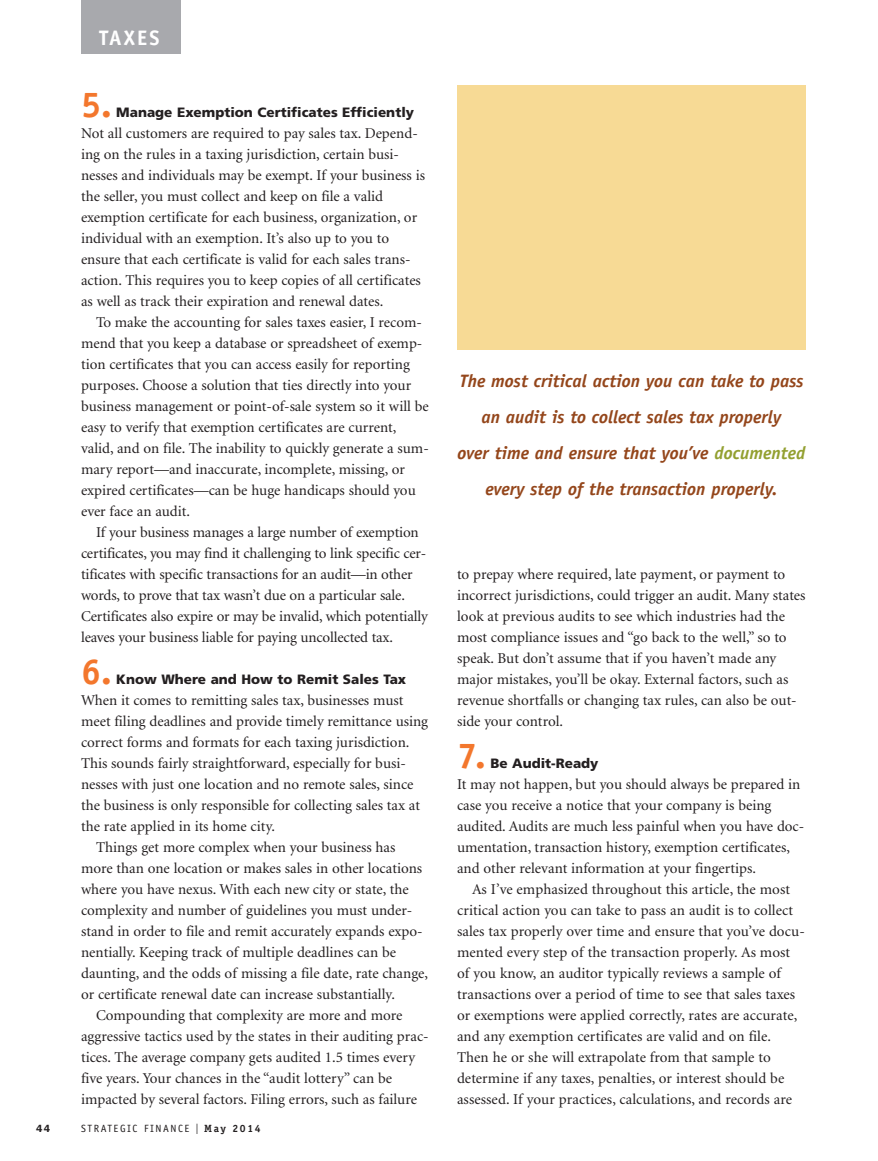
<style>
.page{position:relative;width:878px;height:1161px;background:#fff}
.page>*{position:absolute;margin:0;border:0;box-sizing:border-box;transform-origin:0 0}
.t1{font:700 36px "Officina Sans";color:#f3772d}
.t2{font:700 21px "Officina Sans";letter-spacing:.1em;color:#fff}
.t3{font:italic 700 18px/36px "Officina Sans";color:#94461b;text-align:center}
.t4{font:15px/21px "Minion";color:#231f20}
.t5{font:900 13.5px "Frutiger";color:#231f20}
.t6{font:10.5px "Officina Sans";letter-spacing:.15em;color:#231f20}
.t7{font:600 10.5px "Franklin Gothic";color:#231f20}
.s1{font-family:"Franklin Gothic";font-size:15px}
.s2{font-family:"Officina Serif";font-weight:700}
.s3{color:#93a031}
</style>
<div class="page">
<div style="left:81px;top:0;width:99px;height:54px;background:#a8a9ad"></div>
<div style="left:457px;top:86px;width:349px;height:264px;background:#f7da95"></div>
<h2 class="t2" style="left:99px;top:30px;width:62px">TAXES</h2>
<h1 class="t1" style="left:81px;top:91px;width:32px">5.</h1>
<p class="t5" style="left:116px;top:107px;width:299px">Manage Exemption Certificates Efficiently</p>
<p class="t4" style="left:81px;top:124px;width:345px">Not all customers are required to pay sales tax. Depend&shy;ing on the rules in a taxing jurisdiction, certain busi&shy;nesses and individuals may be exempt. If your business is the seller, you must collect and keep on file a valid exemption certificate for each business, organization, or individual with an exemption. It’s also up to you to ensure that each certificate is valid for each sales trans&shy;action. This requires you to keep copies of all certificates as well as track their expiration and renewal dates.</p>
<p class="t4" style="left:81px;top:313px;width:349px;text-indent:15px">To make the accounting for sales taxes easier, I recom&shy;mend that you keep a database or spreadsheet of exemp&shy;tion certificates that you can access easily for reporting purposes. Choose a solution that ties directly into your business management or point-of-sale system so it will be easy to verify that exemption certificates are current, valid, and on file. The inability to quickly generate a sum&shy;mary report—and inaccurate, incomplete, missing, or expired certificates—can be huge handicaps should you ever face an audit.</p>
<p class="t4" style="left:81px;top:523px;width:348px;text-indent:15px">If your business manages a large number of exemption certificates, you may find it challenging to link specific cer&shy;tificates with specific transactions for an audit—in other words, to prove that tax wasn’t due on a particular sale.<br>Certificates also expire or may be invalid, which potentially leaves your business liable for paying uncollected tax.</p>
<h1 class="t1" style="left:81px;top:658px;width:32px">6.</h1>
<p class="t5" style="left:116px;top:674px;width:291px">Know Where and How to Remit Sales Tax</p>
<p class="t4" style="left:81px;top:691px;width:324px">When it comes to remitting sales tax, businesses must</p>
<p class="t4" style="left:81px;top:712px;width:348px">meet filing deadlines and provide timely remittance using</p>
<p class="t4" style="left:81px;top:733px;width:330px">correct forms and formats for each taxing jurisdiction.</p>
<p class="t4" style="left:81px;top:754px;width:326px">This sounds fairly straightforward, especially for busi-</p>
<p class="t4" style="left:81px;top:775px;width:334px">nesses with just one location and no remote sales, since</p>
<p class="t4" style="left:81px;top:796px;width:340px">the business is only responsible for collecting sales tax at</p>
<p class="t4" style="left:81px;top:817px;width:195px">the rate applied in its home city.</p>
<p class="t4" style="left:96px;top:838px;width:301px">Things get more complex when your business has</p>
<p class="t4" style="left:81px;top:859px;width:342px">more than one location or makes sales in other locations</p>
<p class="t4" style="left:81px;top:880px;width:329px">where you have nexus. With each new city or state, the</p>
<p class="t4" style="left:81px;top:901px;width:333px">complexity and number of guidelines you must under-</p>
<p class="t4" style="left:81px;top:922px;width:343px">stand in order to file and remit accurately expands expo-</p>
<p class="t4" style="left:81px;top:943px;width:316px">nentially. Keeping track of multiple deadlines can be</p>
<p class="t4" style="left:81px;top:964px;width:348px">daunting, and the odds of missing a file date, rate change,</p>
<p class="t4" style="left:81px;top:985px;width:315px">or certificate renewal date can increase substantially.</p>
<p class="t4" style="left:96px;top:1006px;width:308px">Compounding that complexity are more and more</p>
<p class="t4" style="left:81px;top:1027px;width:349px">aggressive tactics used by the states in their auditing prac-</p>
<p class="t4" style="left:81px;top:1048px;width:335px">tices. The average company gets audited 1.5 times every</p>
<p class="t4" style="left:81px;top:1069px;width:312px">five years. Your chances in the “audit lottery” can be</p>
<p class="t4" style="left:81px;top:1090px;width:337px">impacted by several factors. Filing errors, such as failure</p>
<p class="t7" style="left:36px;top:1125px;width:16px">44</p>
<p class="t6" style="left:81px;top:1125px;width:181px">STRATEGIC FINANCE <span class="s1">I</span> <span class="s2">May 2014</span></p>
<p class="t3" style="left:457px;top:364px;width:349px">The most critical action you can take to pass an audit is to collect sales tax properly<br>over time and ensure that you’ve <span class="s3">documented </span>every step of the transaction properly.</p>
<p class="t4" style="left:457px;top:565px;width:350px">to prepay where required, late payment, or payment to incorrect jurisdictions, could trigger an audit. Many states look at previous audits to see which industries had the most compliance issues and “go back to the well,” so to speak. But don’t assume that if you haven’t made any major mistakes, you’ll be okay. External factors, such as revenue shortfalls or changing tax rules, can also be out&shy;side your control.</p>
<h1 class="t1" style="left:457px;top:742px;width:30px">7.</h1>
<p class="t5" style="left:490px;top:758px;width:110px">Be Audit-Ready</p>
<p class="t4" style="left:457px;top:775px;width:349px">It may not happen, but you should always be prepared in case you receive a notice that your company is being audited. Audits are much less painful when you have doc&shy;umentation, transaction history, exemption certificates, and other relevant information at your fingertips.</p>
<p class="t4" style="left:457px;top:880px;width:349px;text-indent:15px">As I’ve emphasized throughout this article, the most critical action you can take to pass an audit is to collect sales tax properly over time and ensure that you’ve docu&shy;mented every step of the transaction properly. As most of you know, an auditor typically reviews a sample of transactions over a period of time to see that sales taxes or exemptions were applied correctly, rates are accurate, and any exemption certificates are valid and on file.<br>Then he or she will extrapolate from that sample to determine if any taxes, penalties, or interest should be assessed. If your practices, calculations, and records are</p>
</div>
